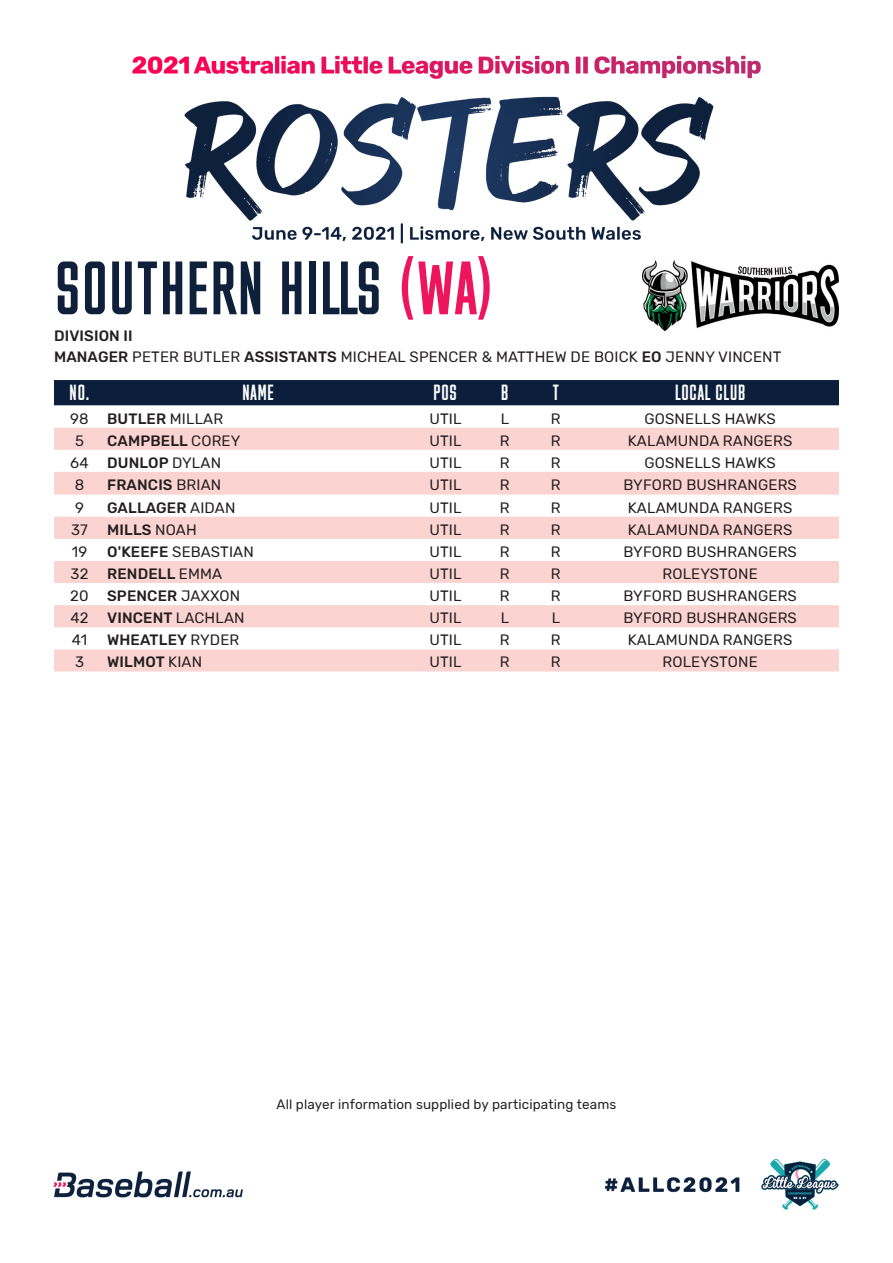
<style>
.page{position:relative;width:893px;height:1263px;background:#fff}
.page>*{position:absolute;margin:0;border:0;box-sizing:border-box;transform-origin:0 0}
.t1{font:72px "M Fred";color:#0f213a}
.t2{font:21px "M Fred";letter-spacing:.01em;color:#fff}
.t3{font:15px "Rubik";letter-spacing:.01em;color:#231f20}
.t4{font:500 15px "Rubik";letter-spacing:.01em;color:#231f20}
.t5{font:13.5px "Rubik";letter-spacing:.01em;color:#231f20}
.s1{color:#ed155b}
.s2{font-weight:500}
.s3{font-weight:400}
</style>
<div class="page">
<img style="left:53px;top:55px;width:786px;height:1155px">
<div style="left:54px;top:380px;width:785px;height:25px;background:#0b1e3b"></div>
<svg style="left:54px;top:405px;width:785px;height:23px"></svg>
<svg style="left:54px;top:428px;width:785px;height:243px;fill:#fbd4d2"></svg>
<img style="left:643px;top:260px;width:195px;height:71px">
<p class="t1" style="left:54px;top:250px;width:442px">SOUTHERN HILLS <span class="s1">(WA)</span></p>
<p class="t4" style="left:54px;top:327px;width:80px">DIVISION II</p>
<p class="t3" style="left:54px;top:349px;width:729px"><span class="s2">MANAGER</span> PETER BUTLER <span class="s2">ASSISTANTS</span> MICHEAL SPENCER &amp; MATTHEW DE BOICK <span class="s2">EO</span> JENNY VINCENT</p>
<p class="t2" style="left:69px;top:381px;width:22px">NO.</p>
<p class="t2" style="left:242px;top:381px;width:33px">NAME</p>
<p class="t2" style="left:433px;top:381px;width:26px">POS</p>
<p class="t2" style="left:501px;top:381px;width:9px">B</p>
<p class="t2" style="left:553px;top:381px;width:8px">T</p>
<p class="t2" style="left:675px;top:381px;width:72px">LOCAL CLUB</p>
<p class="t3" style="left:70px;top:410px;width:20px">98</p>
<p class="t4" style="left:107px;top:410px;width:118px">BUTLER <span class="s3">MILLAR</span></p>
<p class="t3" style="left:429px;top:410px;width:34px">UTIL</p>
<p class="t3" style="left:501px;top:410px;width:10px">L</p>
<p class="t3" style="left:551px;top:410px;width:11px">R</p>
<p class="t3" style="left:644px;top:410px;width:133px">GOSNELLS HAWKS</p>
<p class="t3" style="left:75px;top:432px;width:10px">5</p>
<p class="t4" style="left:107px;top:432px;width:135px">CAMPBELL <span class="s3">COREY</span></p>
<p class="t3" style="left:429px;top:432px;width:34px">UTIL</p>
<p class="t3" style="left:500px;top:432px;width:11px">R</p>
<p class="t3" style="left:551px;top:432px;width:11px">R</p>
<p class="t3" style="left:628px;top:432px;width:166px">KALAMUNDA RANGERS</p>
<p class="t3" style="left:70px;top:454px;width:20px">64</p>
<p class="t4" style="left:107px;top:454px;width:115px">DUNLOP <span class="s3">DYLAN</span></p>
<p class="t3" style="left:429px;top:454px;width:34px">UTIL</p>
<p class="t3" style="left:500px;top:454px;width:11px">R</p>
<p class="t3" style="left:551px;top:454px;width:11px">R</p>
<p class="t3" style="left:644px;top:454px;width:133px">GOSNELLS HAWKS</p>
<p class="t3" style="left:75px;top:477px;width:11px">8</p>
<p class="t4" style="left:107px;top:476px;width:116px">FRANCIS <span class="s3">BRIAN</span></p>
<p class="t3" style="left:429px;top:477px;width:34px">UTIL</p>
<p class="t3" style="left:500px;top:477px;width:11px">R</p>
<p class="t3" style="left:551px;top:477px;width:11px">R</p>
<p class="t3" style="left:623px;top:477px;width:175px">BYFORD BUSHRANGERS</p>
<p class="t3" style="left:75px;top:499px;width:10px">9</p>
<p class="t4" style="left:107px;top:499px;width:130px">GALLAGER <span class="s3">AIDAN</span></p>
<p class="t3" style="left:429px;top:499px;width:34px">UTIL</p>
<p class="t3" style="left:500px;top:499px;width:11px">R</p>
<p class="t3" style="left:551px;top:499px;width:11px">R</p>
<p class="t3" style="left:628px;top:499px;width:166px">KALAMUNDA RANGERS</p>
<p class="t3" style="left:71px;top:521px;width:18px">37</p>
<p class="t4" style="left:107px;top:521px;width:91px">MILLS <span class="s3">NOAH</span></p>
<p class="t3" style="left:429px;top:521px;width:34px">UTIL</p>
<p class="t3" style="left:500px;top:521px;width:11px">R</p>
<p class="t3" style="left:551px;top:521px;width:11px">R</p>
<p class="t3" style="left:628px;top:521px;width:166px">KALAMUNDA RANGERS</p>
<p class="t3" style="left:72px;top:543px;width:17px">19</p>
<p class="t3" style="left:107px;top:543px;width:148px"><span class="s2">O'KEEFE</span> SEBASTIAN</p>
<p class="t3" style="left:429px;top:543px;width:34px">UTIL</p>
<p class="t3" style="left:500px;top:543px;width:11px">R</p>
<p class="t3" style="left:551px;top:543px;width:11px">R</p>
<p class="t3" style="left:623px;top:543px;width:175px">BYFORD BUSHRANGERS</p>
<p class="t3" style="left:71px;top:565px;width:19px">32</p>
<p class="t4" style="left:107px;top:565px;width:116px">RENDELL <span class="s3">EMMA</span></p>
<p class="t3" style="left:429px;top:565px;width:34px">UTIL</p>
<p class="t3" style="left:500px;top:565px;width:11px">R</p>
<p class="t3" style="left:551px;top:565px;width:11px">R</p>
<p class="t3" style="left:662px;top:565px;width:97px">ROLEYSTONE</p>
<p class="t3" style="left:70px;top:587px;width:20px">20</p>
<p class="t4" style="left:107px;top:587px;width:135px">SPENCER <span class="s3">JAXXON</span></p>
<p class="t3" style="left:429px;top:587px;width:34px">UTIL</p>
<p class="t3" style="left:500px;top:587px;width:11px">R</p>
<p class="t3" style="left:551px;top:587px;width:11px">R</p>
<p class="t3" style="left:623px;top:587px;width:175px">BYFORD BUSHRANGERS</p>
<p class="t3" style="left:70px;top:609px;width:20px">42</p>
<p class="t4" style="left:107px;top:609px;width:139px">VINCENT <span class="s3">LACHLAN</span></p>
<p class="t3" style="left:429px;top:609px;width:34px">UTIL</p>
<p class="t3" style="left:501px;top:609px;width:10px">L</p>
<p class="t3" style="left:552px;top:609px;width:10px">L</p>
<p class="t3" style="left:623px;top:609px;width:175px">BYFORD BUSHRANGERS</p>
<p class="t3" style="left:72px;top:632px;width:17px">41</p>
<p class="t4" style="left:107px;top:631px;width:134px">WHEATLEY <span class="s3">RYDER</span></p>
<p class="t3" style="left:429px;top:632px;width:34px">UTIL</p>
<p class="t3" style="left:500px;top:632px;width:11px">R</p>
<p class="t3" style="left:551px;top:632px;width:11px">R</p>
<p class="t3" style="left:628px;top:632px;width:166px">KALAMUNDA RANGERS</p>
<p class="t3" style="left:75px;top:654px;width:10px">3</p>
<p class="t4" style="left:107px;top:654px;width:96px">WILMOT <span class="s3">KIAN</span></p>
<p class="t3" style="left:429px;top:654px;width:34px">UTIL</p>
<p class="t3" style="left:500px;top:654px;width:11px">R</p>
<p class="t3" style="left:551px;top:654px;width:11px">R</p>
<p class="t3" style="left:662px;top:654px;width:97px">ROLEYSTONE</p>
<p class="t5" style="left:277px;top:1096px;width:341px">All player information supplied by participating teams</p>
</div>
